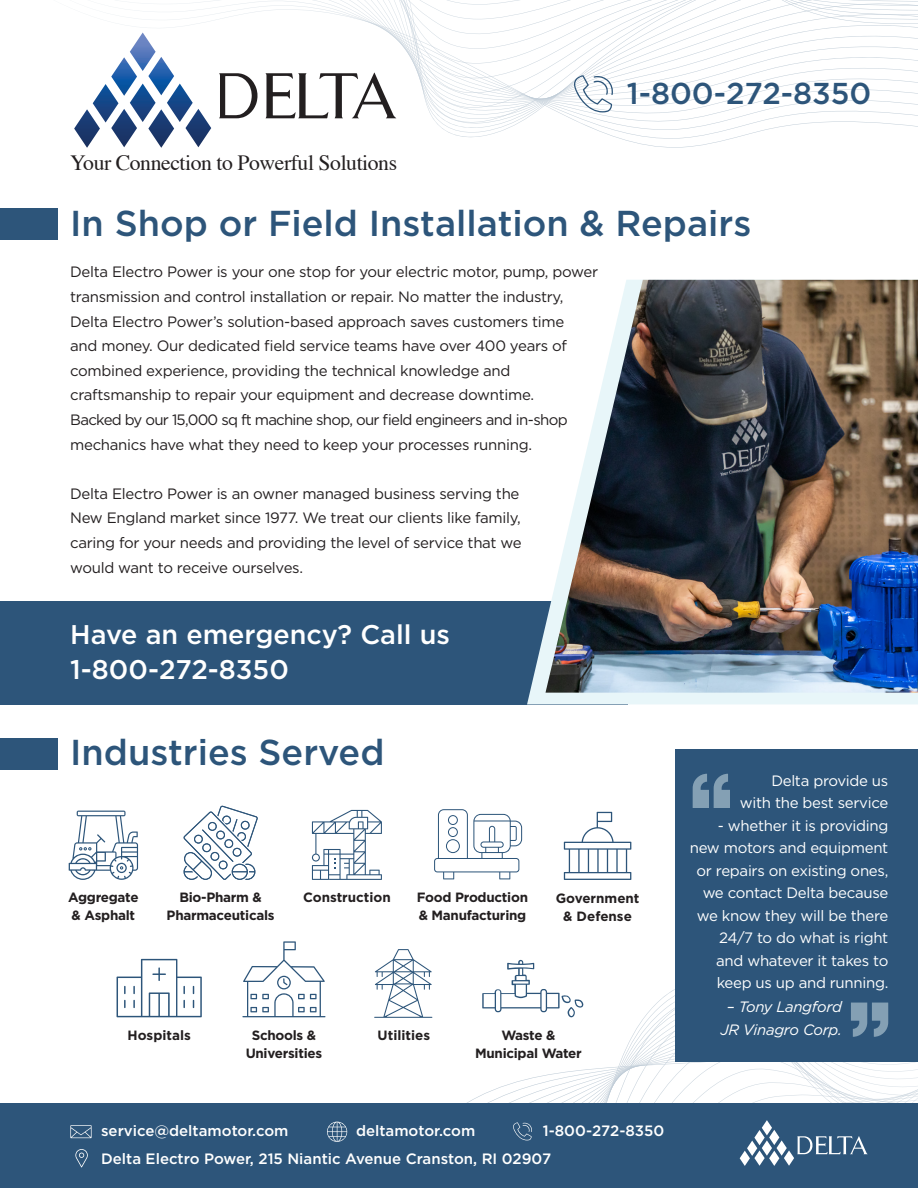
<style>
.page{position:relative;width:918px;height:1188px;background:#fff}
.page>*{position:absolute;margin:0;border:0;box-sizing:border-box;transform-origin:0 0}
.t1{font:500 36px "Gotham";color:#2d557a}
.t2{font:500 30.15px "Gotham";color:#2d557a}
.t3{font:500 27px/34.8px "Gotham";color:#fff}
.t4{font:21.75px "Times";letter-spacing:-.02em;color:#231f20}
.t5{font:15px/24.6px "Gotham";letter-spacing:-.02em;color:#231f20}
.t6{font:15px/22.5px "Gotham";letter-spacing:-.02em;color:#fff;text-align:right}
.t7{font:500 15px/27.6px "Gotham";color:#fff}
.t8{font:italic 15px "Gotham";letter-spacing:-.02em;color:#fff}
.t9{font:700 13.5px/17.7px "Gotham";letter-spacing:-.02em;color:#231f20}
.t10{font:700 13.5px/17.7px "Gotham";color:#231f20;text-align:center}
</style>
<div class="page">
<div style="left:0;top:601px;width:628px;height:103px;background:#2d557a"></div>
<svg style="left:601px;top:1067px;width:15px;height:36px"></svg>
<svg style="left:616px;top:1033px;width:18px;height:70px"></svg>
<svg style="left:634px;top:1005px;width:21px;height:98px"></svg>
<svg style="left:655px;top:973px;width:25px;height:130px"></svg>
<div style="left:0;top:1103px;width:918px;height:85px;background:#2d557a"></div>
<svg style="left:327px;top:1122px;width:20px;height:20px"></svg>
<svg style="left:70px;top:1125px;width:22px;height:13px"></svg>
<svg style="left:513px;top:1122px;width:19px;height:18px"></svg>
<svg style="left:75px;top:1149px;width:13px;height:18px"></svg>
<svg style="left:74px;top:0;width:844px;height:148px"></svg>
<svg style="left:527px;top:624px;width:391px;height:80px;background:#cee0e7"></svg>
<div style="left:676px;top:750px;width:242px;height:312px;background:#2d557a"></div>
<div style="left:0;top:739px;width:57px;height:31px;background:#2d557a"></div>
<div style="left:0;top:208px;width:57px;height:32px;background:#2d557a"></div>
<svg style="left:738px;top:1002px;width:180px;height:164px"></svg>
<svg style="left:693px;top:774px;width:37px;height:34px"></svg>
<img style="left:546px;top:280px;width:372px;height:413px">
<svg style="left:564px;top:812px;width:67px;height:68px"></svg>
<svg style="left:117px;top:959px;width:85px;height:58px"></svg>
<svg style="left:312px;top:810px;width:70px;height:70px"></svg>
<svg style="left:242px;top:941px;width:83px;height:76px"></svg>
<svg style="left:183px;top:806px;width:75px;height:74px"></svg>
<svg style="left:482px;top:960px;width:102px;height:57px"></svg>
<svg style="left:69px;top:811px;width:69px;height:69px"></svg>
<svg style="left:434px;top:809px;width:88px;height:70px"></svg>
<svg style="left:374px;top:949px;width:58px;height:69px"></svg>
<h3 class="t4" style="left:70px;top:142px;width:328px">Your Connection to Powerful Solutions</h3>
<h2 class="t2" style="left:627px;top:73px;width:246px">1-800-272-8350</h2>
<h1 class="t1" style="left:70px;top:200px;width:683px">In Shop or Field Installation &amp; Repairs</h1>
<p class="t5" style="left:70px;top:259px;width:529px">Delta Electro Power is your one stop for your electric motor, pump, power transmission and control installation or repair. No matter the industry, Delta Electro Power’s solution-based approach saves customers time<br>and money. Our dedicated field service teams have over 400 years of combined experience, providing the technical knowledge and craftsmanship to repair your equipment and decrease downtime.<br>Backed by our 15,000 sq ft machine shop, our field engineers and in-shop mechanics have what they need to keep your processes running.</p>
<p class="t5" style="left:70px;top:481px;width:453px">Delta Electro Power is an owner managed business serving the New England market since 1977. We treat our clients like family, caring for your needs and providing the level of service that we would want to receive ourselves.</p>
<h3 class="t3" style="left:70px;top:617px;width:381px">Have an emergency? Call us<br>1-800-272-8350</h3>
<h1 class="t1" style="left:70px;top:729px;width:316px">Industries Served</h1>
<p class="t9" style="left:68px;top:889px;width:72px">Aggregate &amp; Asphalt</p>
<p class="t9" style="left:167px;top:889px;width:109px;text-align:center">Bio-Pharm &amp;<br>Pharmaceuticals</p>
<p class="t9" style="left:417px;top:889px;width:113px">Food Production &amp; Manufacturing</p>
<p class="t10" style="left:303px;top:889px;width:89px">Construction</p>
<p class="t10" style="left:556px;top:889px;width:85px">Government &amp; Defense</p>
<p class="t6" style="left:740px;top:769px;width:150px">Delta provide us with the best service</p>
<p class="t6" style="left:690px;top:814px;width:200px">- whether it is providing new motors and equipment or repairs on existing ones, we contact Delta because we know they will be there<br>24/7 to do what is right and whatever it takes to keep us up and running.</p>
<p class="t8" style="left:727px;top:997px;width:116px">– Tony Langford</p>
<p class="t10" style="left:128px;top:1027px;width:65px">Hospitals</p>
<p class="t9" style="left:246px;top:1027px;width:78px;text-align:center">Schools &amp;<br>Universities</p>
<p class="t10" style="left:378px;top:1027px;width:54px">Utilities</p>
<p class="t9" style="left:501px;top:1027px;width:56px">Waste &amp;</p>
<p class="t8" style="left:721px;top:1020px;width:123px">JR Vinagro Corp.</p>
<p class="t9" style="left:475px;top:1044px;width:108px">Municipal Water</p>
<p class="t7" style="left:101px;top:1117px;width:189px">service@deltamotor.com</p>
<p class="t7" style="left:356px;top:1117px;width:121px">deltamotor.com</p>
<p class="t7" style="left:101px;top:1117px;width:565px;text-indent:442px">1-800-272-8350<br>Delta Electro Power, 215 Niantic Avenue Cranston, RI 02907</p>
</div>
